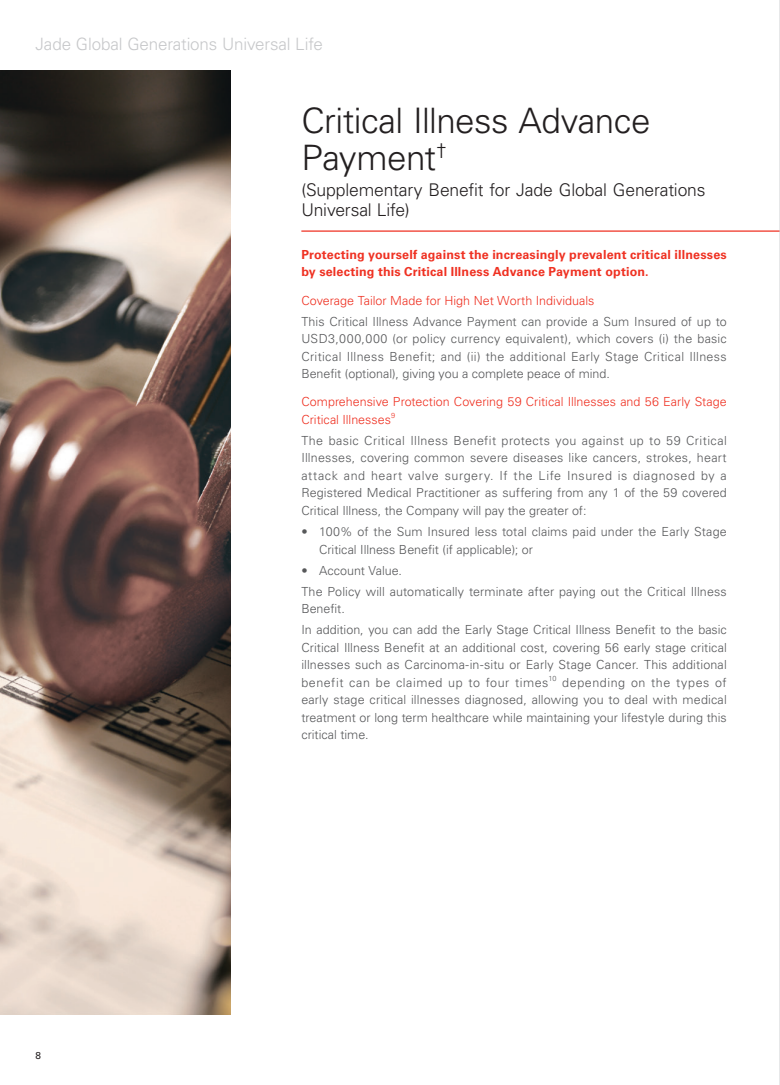
<style>
.page{position:relative;width:780px;height:1085px;background:#fff}
.page>*{position:absolute;margin:0;border:0;box-sizing:border-box;transform-origin:0 0}
.t1{font:300 35px/37.5px "Univers LT Pro 45";letter-spacing:-.015em;color:#231f20}
.t2{font:300 17.5px/20px "Univers LT Pro 45";letter-spacing:-.01em;color:#231f20}
.t3{font:300 17px "Univers";letter-spacing:-.01em;color:#c7c8ca}
.body_copy{font:300 12.5px/17.5px "Univers LT Pro 45";letter-spacing:.005em;color:#57585a;text-align:justify}
.body_copy-2{font:300 12.5px/17.5px "Univers LT Pro 45";color:#ef3122}
.body_copy-3{font:700 12.5px/17.5px "Univers LT Pro 65";letter-spacing:.015em;color:#ef3122}
.t4{font:10px "Univers";color:#231f20}
.body_copy-4{font:300 7.25px "Univers LT Pro 45";color:#57585a}
.body_copy-5{font:300 7.25px "Univers LT Pro 45";color:#ef3122}
</style>
<div class="page">
<img style="left:0;top:71px;width:230px;height:942px">
<hr style="left:301px;top:230px;width:479px;height:2px;background:#ef3122">
<hr style="left:779px;top:0;width:1px;height:1084px;background:#d1d2d4">
<p class="t3" style="left:35px;top:34px;width:289px">Jade Global Generations Universal Life</p>
<p class="t1" style="left:301px;top:101px;width:350px">Critical Illness Advance<br>Payment<sup>†</sup></p>
<p class="t2" style="left:301px;top:180px;width:405px">(Supplementary Benefit for Jade Global Generations<br>Universal Life)</p>
<p class="t4" style="left:35px;top:1049px;width:7px">8</p>
<p class="body_copy-3" style="left:301px;top:246px;width:427px">Protecting yourself against the increasingly prevalent critical illnesses by selecting this Critical Illness Advance Payment option.</p>
<p class="body_copy-2" style="left:301px;top:291px;width:294px">Coverage Tailor Made for High Net Worth Individuals</p>
<p class="body_copy" style="left:301px;top:312px;width:427px">This Critical Illness Advance Payment can provide a Sum Insured of up to USD3,000,000 (or policy currency equivalent), which covers (i) the basic Critical Illness Benefit; and (ii) the additional Early Stage Critical Illness Benefit (optional), giving you a complete peace of mind.</p>
<p class="body_copy-2" style="left:301px;top:393px;width:427px">Comprehensive Protection Covering 59 Critical Illnesses and 56 Early Stage<br>Critical Illnesses</p>
<p class="body_copy-5" style="left:391px;top:411px;width:6px">9</p>
<p class="body_copy" style="left:301px;top:431px;width:427px">The basic Critical Illness Benefit protects you against up to 59 Critical Illnesses, covering common severe diseases like cancers, strokes, heart attack and heart valve surgery. If the Life Insured is diagnosed by a Registered Medical Practitioner as suffering from any 1 of the 59 covered Critical Illness, the Company will pay the greater of:</p>
<p class="body_copy" style="left:319px;top:522px;width:409px;text-indent:-18px">• 100% of the Sum Insured less total claims paid under the Early Stage<br>Critical Illness Benefit (if applicable); or</p>
<p class="body_copy" style="left:301px;top:561px;width:102px">• Account Value.</p>
<p class="body_copy" style="left:301px;top:582px;width:427px">The Policy will automatically terminate after paying out the Critical Illness<br>Benefit.</p>
<p class="body_copy" style="left:301px;top:621px;width:427px">In addition, you can add the Early Stage Critical Illness Benefit to the basic Critical Illness Benefit at an additional cost, covering 56 early stage critical illnesses such as Carcinoma-in-situ or Early Stage Cancer. This additional benefit can be claimed up to four times</p>
<p class="body_copy-4" style="left:548px;top:673px;width:10px">10</p>
<p class="body_copy" style="left:301px;top:673px;width:427px;text-indent:261px">depending on the types of early stage critical illnesses diagnosed, allowing you to deal with medical treatment or long term healthcare while maintaining your lifestyle during this critical time.</p>
</div>
